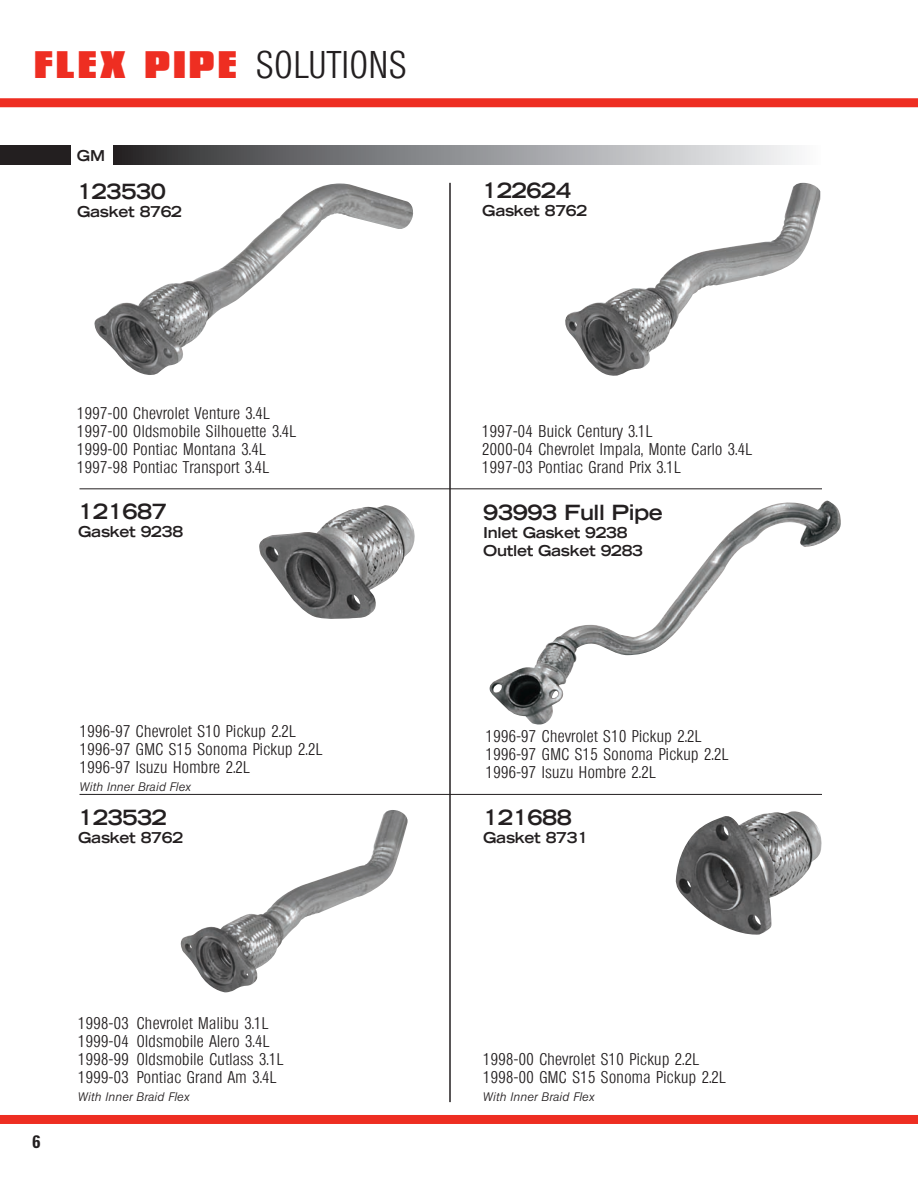
<style>
.page{position:relative;width:918px;height:1188px;background:#fff}
.page>*{position:absolute;margin:0;border:0;box-sizing:border-box;transform-origin:0 0}
.t1{font:300 condensed 37.5px "Olympia";letter-spacing:.025em;color:#231f20}
.t2{font:700 expanded 21px "Trade Gothic LT Std";letter-spacing:-.02em;color:#231f20}
.t3{font:700 condensed 18px "Univers";color:#231f20}
.t4{font:300 condensed 16.5px/18px "Olympia";letter-spacing:.025em;color:#231f20}
.t5{font:700 expanded 15px/18px "Trade Gothic LT Std";letter-spacing:-.02em;color:#231f20}
.t6{font:italic 300 12px "Olympia";letter-spacing:.025em;color:#231f20}
.s1{font-family:"Compacta BT";font-weight:900;font-stretch:normal;font-size:33px;color:#ee2e22}
</style>
<div class="page">
<div style="left:0;top:98px;width:918px;height:9px;background:#ee2e22"></div>
<div style="left:0;top:1115px;width:918px;height:9px;background:#ee2e22"></div>
<div style="left:0;top:145px;width:71px;height:20px;background:#231f20"></div>
<div style="left:113px;top:145px;width:708px;height:20px;background:linear-gradient(to right,#2a2a2d,#fafcfe)"></div>
<hr style="left:450px;top:183px;width:1px;height:919px;background:#231f20">
<hr style="left:80px;top:488px;width:742px;height:1px;background:#231f20">
<hr style="left:80px;top:794px;width:742px;height:1px;background:#231f20">
<img style="left:565px;top:183px;width:255px;height:193px">
<img style="left:259px;top:505px;width:156px;height:114px">
<img style="left:180px;top:810px;width:228px;height:183px">
<img style="left:675px;top:811px;width:147px;height:124px">
<img style="left:94px;top:183px;width:319px;height:192px">
<img style="left:489px;top:500px;width:352px;height:225px">
<h1 class="t1" style="left:34px;top:50px;width:374px"><span class="s1">FLEX PIPE</span> SOLUTIONS</h1>
<p class="t5" style="left:77px;top:148px;width:30px">GM</p>
<p class="t2" style="left:77px;top:183px;width:90px">123530</p>
<p class="t5" style="left:77px;top:204px;width:106px">Gasket 8762</p>
<p class="t4" style="left:77px;top:405px;width:220px">1997-00 Chevrolet Venture 3.4L<br>1997-00 Oldsmobile Silhouette 3.4L<br>1999-00 Pontiac Montana 3.4L<br>1997-98 Pontiac Transport 3.4L</p>
<p class="t2" style="left:78px;top:504px;width:90px">121687</p>
<p class="t5" style="left:78px;top:524px;width:106px">Gasket 9238</p>
<p class="t4" style="left:80px;top:724px;width:244px">1996-97 Chevrolet S10 Pickup 2.2L<br>1996-97 GMC S15 Sonoma Pickup 2.2L<br>1996-97 Isuzu Hombre 2.2L</p>
<p class="t6" style="left:80px;top:783px;width:113px">With Inner Braid Flex</p>
<p class="t2" style="left:78px;top:809px;width:90px">123532</p>
<p class="t5" style="left:78px;top:829px;width:106px">Gasket 8762</p>
<p class="t3" style="left:33px;top:1135px;width:9px">6</p>
<p class="t4" style="left:78px;top:1016px;width:206px">1998-03 Chevrolet Malibu 3.1L<br>1999-04 Oldsmobile Alero 3.4L<br>1998-99 Oldsmobile Cutlass 3.1L<br>1999-03 Pontiac Grand Am 3.4L</p>
<p class="t6" style="left:78px;top:1093px;width:113px">With Inner Braid Flex</p>
<p class="t2" style="left:482px;top:182px;width:90px">122624</p>
<p class="t5" style="left:482px;top:203px;width:106px">Gasket 8762</p>
<p class="t4" style="left:482px;top:423px;width:271px">1997-04 Buick Century 3.1L<br>2000-04 Chevrolet Impala, Monte Carlo 3.4L<br>1997-03 Pontiac Grand Prix 3.1L</p>
<p class="t2" style="left:483px;top:504px;width:181px">93993 Full Pipe</p>
<p class="t5" style="left:483px;top:524px;width:161px">Inlet Gasket 9238<br>Outlet Gasket 9283</p>
<p class="t4" style="left:486px;top:728px;width:244px">1996-97 Chevrolet S10 Pickup 2.2L<br>1996-97 GMC S15 Sonoma Pickup 2.2L<br>1996-97 Isuzu Hombre 2.2L</p>
<p class="t2" style="left:483px;top:809px;width:90px">121688</p>
<p class="t5" style="left:483px;top:829px;width:106px">Gasket 8731</p>
<p class="t4" style="left:483px;top:1052px;width:244px">1998-00 Chevrolet S10 Pickup 2.2L<br>1998-00 GMC S15 Sonoma Pickup 2.2L</p>
<p class="t6" style="left:483px;top:1093px;width:113px">With Inner Braid Flex</p>
</div>
